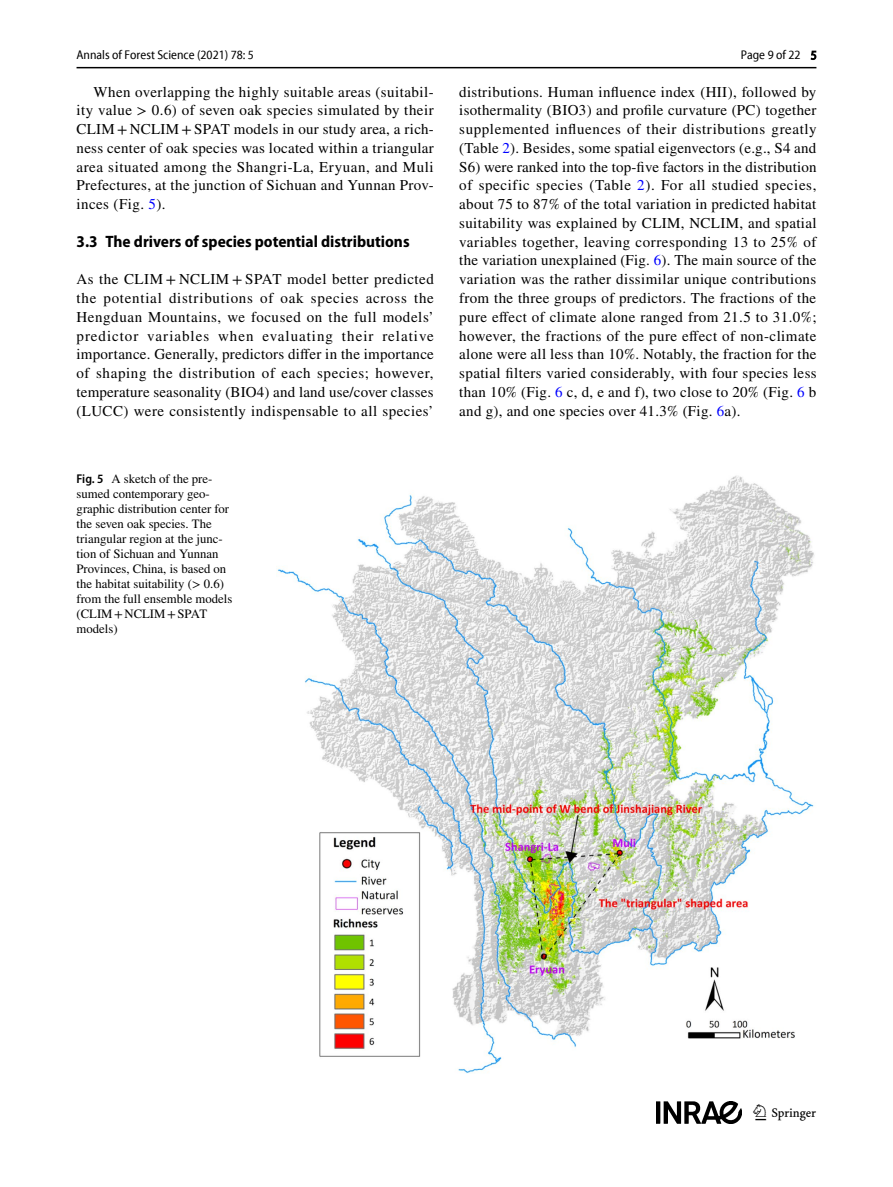
<style>
.page{position:relative;width:893px;height:1187px;background:#fff}
.page>*{position:absolute;margin:0;border:0;box-sizing:border-box;transform-origin:0 0}
.t1{font:22.5px "Springnew Regular 3";color:#000}
.t2{font:700 semi-condensed 16.5px "Myriad Pro";color:#000}
.t3{font:15px/18.8px "STIX";letter-spacing:.025em;color:#000;text-align:justify}
.t4{font:12.75px/15px "STIX";color:#000}
.t5{font:semi-condensed 12.75px "Myriad Pro Unic";color:#000}
.s1{color:#00f}
.s2{font-family:"Myriad Pro";font-weight:600;font-stretch:semi-condensed}
</style>
<div class="page">
<hr style="left:77px;top:67px;width:739px;height:1px;background:#000">
<img style="left:656px;top:1101px;width:85px;height:22px">
<img style="left:276px;top:475px;width:538px;height:598px">
<p class="t5" style="left:76px;top:50px;width:179px">Annals of Forest Science (2021) 78: 5</p>
<p class="t5" style="left:741px;top:50px;width:77px">Page 9 of 22 5</p>
<p class="t3" style="left:77px;top:83px;width:359px;text-indent:17px">When overlapping the highly suitable areas (suitabil&shy;ity value &gt; 0.6) of seven oak species simulated by their CLIM + NCLIM +SPAT models in our study area, a rich&shy;ness center of oak species was located within a triangular area situated among the Shangri-La, Eryuan, and Muli Prefectures, at the junction of Sichuan and Yunnan Prov&shy;inces (Fig. <span class="s1">5</span>).</p>
<p class="t2" style="left:77px;top:232px;width:335px">3.3 The drivers of species potential distributions</p>
<p class="t3" style="left:77px;top:271px;width:359px">As the CLIM + NCLIM + SPAT model better predicted the potential distributions of oak species across the Hengduan Mountains, we focused on the full models’ predictor variables when evaluating their relative importance. Generally, predictors differ in the importance of shaping the distribution of each species; however, temperature seasonality (BIO4) and land use/cover classes (LUCC) were consistently indispensable to all species’</p>
<p class="t4" style="left:77px;top:472px;width:157px"><span class="s2">Fig. 5</span> A sketch of the pre&shy;sumed contemporary geo&shy;graphic distribution center for the seven oak species. The triangular region at the junc&shy;tion of Sichuan and Yunnan<br>Provinces, China, is based on the habitat suitability (&gt; 0.6) from the full ensemble models (CLIM+NCLIM+SPAT models)</p>
<p class="t3" style="left:459px;top:83px;width:359px">distributions. Human influence index (HII), followed by isothermality (BIO3) and profile curvature (PC) together supplemented influences of their distributions greatly (Table <span class="s1">2</span>). Besides, some spatial eigenvectors (e.g., S4 and S6) were ranked into the top-five factors in the distribution of specific species (Table <span class="s1">2</span>). For all studied species, about 75 to 87% of the total variation in predicted habitat suitability was explained by CLIM, NCLIM, and spatial variables together, leaving corresponding 13 to 25% of the variation unexplained (Fig. <span class="s1">6</span>). The main source of the variation was the rather dissimilar unique contributions from the three groups of predictors. The fractions of the pure effect of climate alone ranged from 21.5 to 31.0%; however, the fractions of the pure effect of non-climate alone were all less than 10%. Notably, the fraction for the spatial filters varied considerably, with four species less than 10% (Fig. <span class="s1">6</span> c, d, e and f), two close to 20% (Fig. <span class="s1">6</span> b and g), and one species over 41.3% (Fig. <span class="s1">6</span>a).</p>
<h1 class="t1" style="left:755px;top:1104px;width:62px">1 3</h1>
</div>
